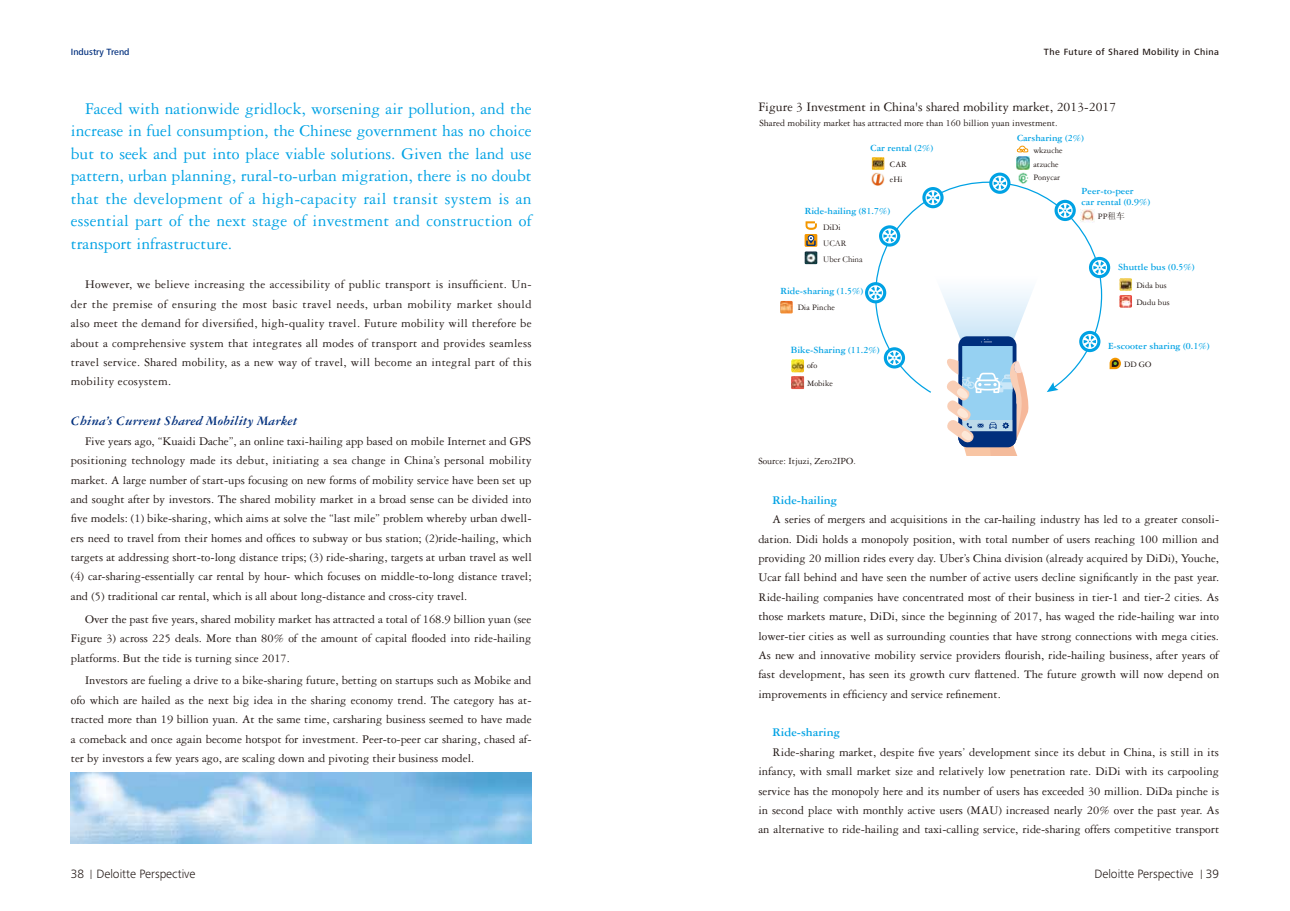
<style>
.page{position:relative;width:1290px;height:911px;background:#fff}
.page>*{position:absolute;margin:0;border:0;box-sizing:border-box;transform-origin:0 0}
.t1{font:17.5px/22.5px "Garamond 3 LT Std";color:#00a2e4;text-align:justify}
.t2{font:13.75px "Garamond 3 LT Std";color:#221815}
.t3{font:italic 700 13.75px "Garamond 3 LT Std";color:#002f7d}
.t4{font:12.5px/19.4px "Garamond 3 LT Std";color:#221815;text-align:justify}
.t5{font:300 12.5px "Frutiger Next Pro";color:#221815}
.t6{font:700 12.5px "Garamond 3 LT Std";color:#00a2e4}
.t7{font:700 10px/11.4px "Garamond 3 LT Std";color:#00a2e4}
.t8{font:10px "Garamond 3 LT Std";color:#221815}
.t9{font:500 9.38px "Frutiger Next Pro";letter-spacing:.05em;color:#221815}
.t10{font:500 9.38px "Frutiger Next Pro";color:#002f7d}
.t11{font:8.75px/13.9px "Garamond 3 LT Std";color:#221815}
.t12{font:8.75px/16.4px "Garamond";color:#221815}
.s1{font-family:"Adobe Song Std";font-weight:300}
.s2{font-family:"Sim Sun"}
.s3{font-size:9.38px}
</style>
<div class="page">
<svg style="left:1016px;top:145px;width:13px;height:25px"></svg>
<img style="left:1018px;top:172px;width:11px;height:9px">
<svg style="left:874px;top:181px;width:229px;height:212px"></svg>
<svg style="left:804px;top:234px;width:13px;height:13px"></svg>
<svg style="left:805px;top:221px;width:12px;height:9px"></svg>
<svg style="left:804px;top:236px;width:13px;height:28px"></svg>
<svg style="left:780px;top:301px;width:13px;height:12px"></svg>
<img style="left:1081px;top:209px;width:13px;height:14px">
<svg style="left:1119px;top:278px;width:13px;height:30px"></svg>
<svg style="left:1109px;top:358px;width:12px;height:11px"></svg>
<svg style="left:879px;top:225px;width:21px;height:21px"></svg>
<svg style="left:865px;top:282px;width:21px;height:21px"></svg>
<svg style="left:884px;top:347px;width:21px;height:21px"></svg>
<svg style="left:922px;top:187px;width:21px;height:21px"></svg>
<svg style="left:989px;top:173px;width:21px;height:21px"></svg>
<svg style="left:1054px;top:200px;width:22px;height:21px"></svg>
<svg style="left:1089px;top:257px;width:21px;height:21px"></svg>
<svg style="left:1079px;top:331px;width:21px;height:21px"></svg>
<svg style="left:872px;top:157px;width:12px;height:13px"></svg>
<img style="left:871px;top:172px;width:14px;height:13px">
<svg style="left:791px;top:376px;width:13px;height:13px"></svg>
<svg style="left:791px;top:359px;width:13px;height:29px"></svg>
<svg style="left:930px;top:264px;width:128px;height:192px"></svg>
<img style="left:71px;top:772px;width:460px;height:71px">
<p class="t10" style="left:71px;top:46px;width:60px">Industry Trend</p>
<p class="t9" style="left:1044px;top:46px;width:177px">The Future of Shared Mobility in China</p>
<p class="t1" style="left:71px;top:97px;width:462px;text-indent:14px">Faced with nationwide gridlock, worsening air pollution, and the increase in fuel consumption, the Chinese government has no choice but to seek and put into place viable solutions. Given the land use pattern, urban planning, rural-to-urban migration, there is no doubt that the development of a high-capacity rail transit system is an essential part of the next stage of investment and construction of transport infrastructure.</p>
<p class="t4" style="left:71px;top:275px;width:462px;text-indent:14px">However, we believe increasing the accessibility of public transport is insufficient. Un&shy;der the premise of ensuring the most basic travel needs, urban mobility market should also meet the demand for diversified, high-quality travel. Future mobility will therefore be about a comprehensive system that integrates all modes of transport and provides seamless travel service. Shared mobility, as a new way of travel, will become an integral part of this mobility ecosystem.</p>
<p class="t3" style="left:71px;top:413px;width:228px">China’s Current Shared Mobility Market</p>
<p class="t4" style="left:71px;top:431px;width:462px;text-indent:14px">Five years ago, “Kuaidi Dache”, an online taxi-hailing app based on mobile Internet and GPS positioning technology made its debut, initiating a sea change in China’s personal mobility market. A large number of start-ups focusing on new forms of mobility service have been set up and sought after by investors. The shared mobility market in a broad sense can be divided into five models: (1) bike-sharing, which aims at solve the “last mile” problem whereby urban dwell&shy;ers need to travel from their homes and offices to subway or bus station; (2)ride-hailing, which targets at addressing short-to-long distance trips; (3) ride-sharing, targets at urban travel as well (4) car-sharing-essentially car rental by hour- which focuses on middle-to-long distance travel; and (5) traditional car rental, which is all about long-distance and cross-city travel.</p>
<p class="t4" style="left:71px;top:609px;width:462px;text-indent:14px">Over the past five years, shared mobility market has attracted a total of 168.9 billion yuan (see Figure 3) across 225 deals. More than 80% of the amount of capital flooded into ride-hailing platforms. But the tide is turning since 2017.</p>
<p class="t4" style="left:71px;top:671px;width:462px;text-indent:14px">Investors are fueling a drive to a bike-sharing future, betting on startups such as Mobike and ofo which are hailed as the next big idea in the sharing economy trend. The category has at&shy;tracted more than 19 billion yuan. At the same time, carsharing business seemed to have made a comeback and once again become hotspot for investment. Peer-to-peer car sharing, chased af&shy;ter by investors a few years ago, are scaling down and pivoting their business model.</p>
<p class="t2" style="left:758px;top:99px;width:359px">Figure 3 Investment in China's shared mobility market, 2013-2017</p>
<p class="t8" style="left:759px;top:117px;width:300px">Shared mobility market has attracted more than 160 billion yuan investment.</p>
<p class="t7" style="left:870px;top:142px;width:64px">Car rental (2%)</p>
<p class="t11" style="left:890px;top:156px;width:19px;line-height:15.1px">CAR eHi</p>
<p class="t7" style="left:805px;top:205px;width:87px">Ride-hailing (81.7%)</p>
<p class="t12" style="left:823px;top:219px;width:41px">DiDi<br>UCAR<br>Uber China</p>
<p class="t7" style="left:780px;top:285px;width:84px">Ride-sharing (1.5%)</p>
<p class="t11" style="left:798px;top:301px;width:39px">Dia Pinche</p>
<p class="t7" style="left:791px;top:344px;width:90px">Bike-Sharing (11.2%)</p>
<p class="t11" style="left:807px;top:356px;width:27px;line-height:18px">ofo<br>Mobike</p>
<p class="t8" style="left:758px;top:455px;width:99px">Source: Itjuzi, Zero2IPO<span class="s1">.</span></p>
<p class="t7" style="left:1017px;top:133px;width:68px">Carsharing (2%)</p>
<p class="t11" style="left:1033px;top:143px;width:31px">wkzuche atzuche<br>Ponycar</p>
<p class="t7" style="left:1081px;top:185px;width:70px">Peer-to-peer<br>car rental (0.9%)</p>
<p class="t11" style="left:1098px;top:209px;width:29px">PP<span class="s2">租车</span></p>
<p class="t7" style="left:1118px;top:261px;width:78px">Shuttle bus (0.5%)</p>
<p class="t11" style="left:1136px;top:278px;width:35px;line-height:16.2px">Dida bus<br>Dudu bus</p>
<p class="t7" style="left:1108px;top:340px;width:103px">E-scooter sharing (0.1%)</p>
<p class="t11" style="left:1124px;top:358px;width:29px">DD GO</p>
<p class="t6" style="left:772px;top:493px;width:66px">Ride-hailing</p>
<p class="t4" style="left:758px;top:510px;width:462px;text-indent:14px">A series of mergers and acquisitions in the car-hailing industry has led to a greater consoli&shy;dation. Didi holds a monopoly position, with total number of users reaching 100 million and providing 20 million rides every day. Uber’s China division (already acquired by DiDi), Youche, Ucar fall behind and have seen the number of active users decline significantly in the past year.<br>Ride-hailing companies have concentrated most of their business in tier-1 and tier-2 cities. As those markets mature, DiDi, since the beginning of 2017, has waged the ride-hailing war into lower-tier cities as well as surrounding counties that have strong connections with mega cities.<br>As new and innovative mobility service providers flourish, ride-hailing business, after years of fast development, has seen its growth curv flattened. The future growth will now depend on improvements in efficiency and service refinement.</p>
<p class="t6" style="left:772px;top:725px;width:69px">Ride-sharing</p>
<p class="t4" style="left:758px;top:742px;width:462px;text-indent:14px">Ride-sharing market, despite five years’ development since its debut in China, is still in its infancy, with small market size and relatively low penetration rate. DiDi with its carpooling service has the monopoly here and its number of users has exceeded 30 million. DiDa pinche is in second place with monthly active users (MAU) increased nearly 20% over the past year. As an alternative to ride-hailing and taxi-calling service, ride-sharing offers competitive transport</p>
<p class="t5" style="left:71px;top:867px;width:126px">38 <span class="s3">|</span> Deloitte Perspective</p>
<p class="t5" style="left:1094px;top:867px;width:126px">Deloitte Perspective <span class="s3">|</span> 39</p>
</div>
